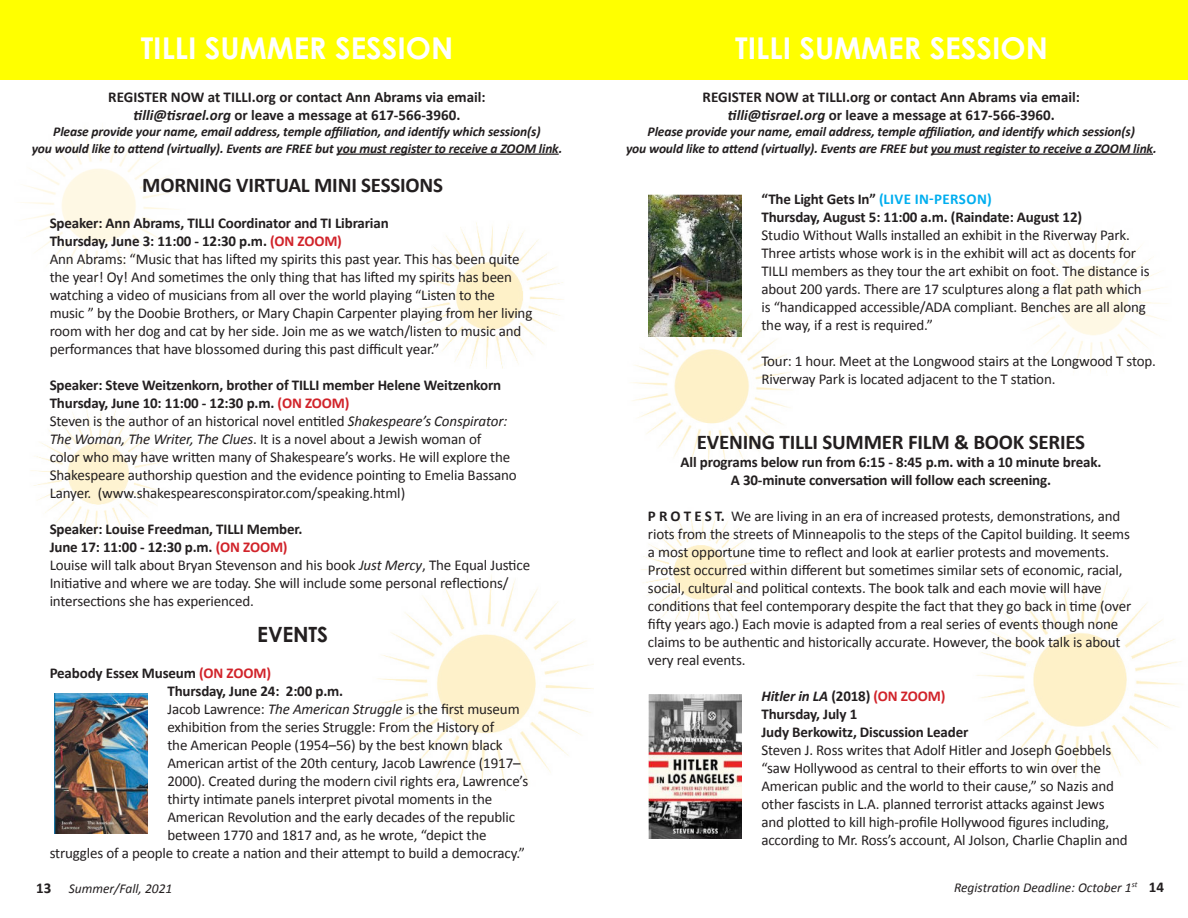
<style>
.page{position:relative;width:1188px;height:918px;background:#fff}
.page>*{position:absolute;margin:0;border:0;box-sizing:border-box;transform-origin:0 0}
.t1{font:700 31.5px "Century Gothic";color:#fff}
.t2{font:700 30px "Century Gothic";color:#fff}
.t3{font:700 21px "Calibri";letter-spacing:-.01em;color:#231f20}
.t4{font:700 21px "Century Gothic";letter-spacing:-.01em;color:#231f20}
.t5{font:15px/18px "Calibri";letter-spacing:-.01em;color:#231f20}
.t6{font:700 15px/18px "Calibri";letter-spacing:-.01em;color:#231f20;text-align:center}
.t7{font:italic 700 13.5px/16.5px "Calibri";letter-spacing:-.01em;color:#231f20;text-align:center}
.t8{font:italic 13.5px "Calibri";color:#231f20}
.t9{font:italic 7.8px "Calibri";color:#231f20}
.s1{font-style:italic}
.s2{font-weight:700}
.s3{font-weight:700;color:#d1232a}
.s4{color:#d1232a}
.s5{color:#00aeef}
.s6{font-weight:700;font-style:normal;font-size:15px}
</style>
<div class="page">
<img style="left:30px;top:407px;width:136px;height:132px">
<img style="left:415px;top:222px;width:149px;height:147px">
<img style="left:21px;top:130px;width:154px;height:153px">
<div style="left:0;top:0;width:595px;height:80px;background:#ff0"></div>
<hr style="left:337px;top:154px;width:222px;height:1px;background:#231f20">
<img style="left:377px;top:575px;width:217px;height:215px">
<img style="left:631px;top:299px;width:161px;height:168px">
<img style="left:976px;top:576px;width:206px;height:204px">
<img style="left:1021px;top:228px;width:146px;height:145px">
<img style="left:641px;top:515px;width:119px;height:115px">
<div style="left:595px;top:0;width:593px;height:80px;background:#ff0"></div>
<hr style="left:931px;top:154px;width:222px;height:1px;background:#231f20">
<img style="left:54px;top:694px;width:93px;height:139px">
<img style="left:648px;top:194px;width:93px;height:142px">
<img style="left:648px;top:695px;width:93px;height:144px">
<h1 class="t1" style="left:121px;top:28px;width:363px">Afternoon Study Groups</h1>
<h2 class="t2" style="left:141px;top:36px;width:314px">TILLI SUMMER SESSION</h2>
<p class="t6" style="left:108px;top:88px;width:379px">REGISTER NOW at TILLI.org or contact Ann Abrams via email: <span class="s1">tilli@tisrael.org</span> or leave a message at 617-566-3960.</p>
<p class="t7" style="left:32px;top:124px;width:532px">Please provide your name, email address, temple affiliation, and identify which session(s)<br>you would like to attend (virtually). Events are FREE but you must register to receive a ZOOM link.</p>
<h3 class="t3" style="left:142px;top:172px;width:302px">MORNING VIRTUAL MINI SESSIONS</h3>
<p class="t5" style="left:50px;top:215px;width:484px"><span class="s2">Speaker: Ann Abrams, TILLI Coordinator and TI Librarian<br>Thursday, June 3: 11:00 - 12:30 p.m.</span> <span class="s3">(ON ZOOM)<br></span>Ann Abrams: “Music that has lifted my spirits this past year. This has been quite the year! Oy! And sometimes the only thing that has lifted my spirits has been watching a video of musicians from all over the world playing “Listen to the music ” by the Doobie Brothers, or Mary Chapin Carpenter playing from her living room with her dog and cat by her side. Join me as we watch/listen to music and performances that have blossomed during this past difficult year.”</p>
<p class="t5" style="left:50px;top:377px;width:469px"><span class="s2">Speaker: Steve Weitzenkorn, brother of TILLI member Helene Weitzenkorn Thursday, June 10: 11:00 - 12:30 p.m.</span> <span class="s3">(ON ZOOM)<br></span>Steven is the author of an historical novel entitled <span class="s1">Shakespeare’s Conspirator:<br>The Woman, The Writer, The Clues</span>. It is a novel about a Jewish woman of<br>color who may have written many of Shakespeare’s works. He will explore the Shakespeare authorship question and the evidence pointing to Emelia Bassano Lanyer. (www.shakespearesconspirator.com/speaking.html)</p>
<p class="t5" style="left:50px;top:521px;width:482px"><span class="s2">Speaker: Louise Freedman, TILLI Member.<br>June 17: 11:00 - 12:30 p.m.</span> <span class="s3">(ON ZOOM)<br></span>Louise will talk about Bryan Stevenson and his book <span class="s1">Just Mercy</span>, The Equal Justice Initiative and where we are today. She will include some personal reflections/ intersections she has experienced.</p>
<h3 class="t4" style="left:257px;top:627px;width:72px">EVENTS</h3>
<p class="t6" style="left:50px;top:664px;width:223px">Peabody Essex Museum <span class="s4">(ON ZOOM)</span></p>
<p class="t6" style="left:167px;top:682px;width:177px">Thursday, June 24: 2:00 p.m.</p>
<p class="t5" style="left:167px;top:701px;width:354px">Jacob Lawrence: <span class="s1">The American Struggle</span> is the first museum</p>
<p class="t5" style="left:167px;top:719px;width:328px">exhibition from the series Struggle: From the History of</p>
<p class="t5" style="left:167px;top:737px;width:337px">the American People (1954–56) by the best known black</p>
<p class="t5" style="left:167px;top:755px;width:355px">American artist of the 20th century, Jacob Lawrence (1917–</p>
<p class="t5" style="left:167px;top:773px;width:362px">2000). Created during the modern civil rights era, Lawrence’s</p>
<p class="t5" style="left:167px;top:791px;width:326px">thirty intimate panels interpret pivotal moments in the</p>
<p class="t5" style="left:167px;top:809px;width:349px">American Revolution and the early decades of the republic</p>
<p class="t5" style="left:167px;top:827px;width:321px">between 1770 and 1817 and, as he wrote, “depict the</p>
<p class="t5" style="left:50px;top:845px;width:477px">struggles of a people to create a nation and their attempt to build a democracy.”</p>
<h1 class="t1" style="left:725px;top:29px;width:338px">Morning Study Groups</h1>
<h2 class="t2" style="left:735px;top:36px;width:314px">TILLI SUMMER SESSION</h2>
<p class="t6" style="left:703px;top:88px;width:379px">REGISTER NOW at TILLI.org or contact Ann Abrams via email: <span class="s1">tilli@tisrael.org</span> or leave a message at 617-566-3960.</p>
<p class="t7" style="left:626px;top:124px;width:532px">Please provide your name, email address, temple affiliation, and identify which session(s)<br>you would like to attend (virtually). Events are FREE but you must register to receive a ZOOM link.</p>
<p class="t6" style="left:761px;top:190px;width:322px;text-align:left">“The Light Gets In” <span class="s5">(LIVE IN-PERSON)<br></span>Thursday, August 5: 11:00 a.m. (Raindate: August 12)</p>
<p class="t5" style="left:761px;top:226px;width:390px">Studio Without Walls installed an exhibit in the Riverway Park.<br>Three artists whose work is in the exhibit will act as docents for TILLI members as they tour the art exhibit on foot. The distance is about 200 yards. There are 17 sculptures along a flat path which is “handicapped accessible/ADA compliant. Benches are all along the way, if a rest is required.”</p>
<p class="t5" style="left:761px;top:352px;width:396px">Tour: 1 hour. Meet at the Longwood stairs at the Longwood T stop.<br>Riverway Park is located adjacent to the T station.</p>
<h3 class="t3" style="left:697px;top:429px;width:390px">EVENING TILLI SUMMER FILM &amp; BOOK SERIES</h3>
<p class="t6" style="left:681px;top:453px;width:422px">All programs below run from 6:15 - 8:45 p.m. with a 10 minute break.<br>A 30-minute conversation will follow each screening.</p>
<p class="t5" style="left:648px;top:507px;width:485px"><span class="s2">P R O T E S T.</span> We are living in an era of increased protests, demonstrations, and riots from the streets of Minneapolis to the steps of the Capitol building. It seems a most opportune time to reflect and look at earlier protests and movements.<br>Protest occurred within different but sometimes similar sets of economic, racial, social, cultural and political contexts. The book talk and each movie will have conditions that feel contemporary despite the fact that they go back in time (over fifty years ago.) Each movie is adapted from a real series of events though none claims to be authentic and historically accurate. However, the book talk is about very real events.</p>
<p class="t6" style="left:761px;top:687px;width:208px;text-align:left"><span class="s1">Hitler in LA</span> (2018) <span class="s4">(ON ZOOM)<br></span>Thursday, July 1<br>Judy Berkowitz, Discussion Leader</p>
<p class="t5" style="left:761px;top:741px;width:368px">Steven J. Ross writes that Adolf Hitler and Joseph Goebbels “saw Hollywood as central to their efforts to win over the American public and the world to their cause,” so Nazis and other fascists in L.A. planned terrorist attacks against Jews and plotted to kill high-profile Hollywood figures including, according to Mr. Ross’s account, Al Jolson, Charlie Chaplin and</p>
<p class="t8" style="left:36px;top:879px;width:138px"><span class="s6">13</span><sup>11</sup> Summer/Fall, 2021</p>
<p class="t8" style="left:67px;top:878px;width:105px">Summer/Fal , 2021</p>
<p class="t8" style="left:954px;top:878px;width:212px">Registration Deadline: October 1<sup>th</sup> <span class="s6">1214</span></p>
<p class="t8" style="left:948px;top:878px;width:178px">Registration Deadline: March 15</p>
<p class="t8" style="left:941px;top:878px;width:185px">Registration Deadline: October <sup>st</sup></p>
<p class="t9" style="left:1132px;top:879px;width:7px">st</p>
</div>
